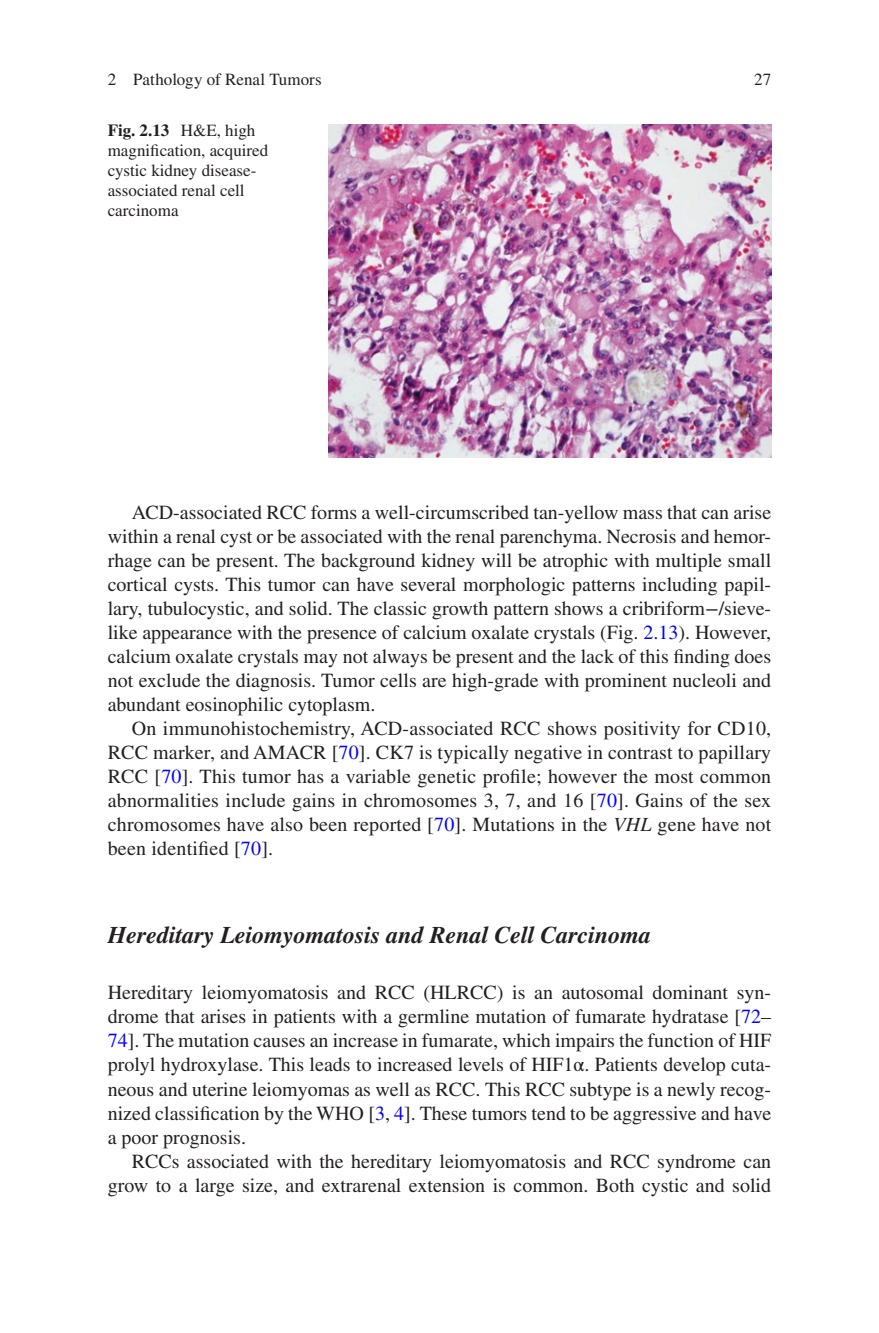
<style>
.page{position:relative;width:879px;height:1333px;background:#fff}
.page>*{position:absolute;margin:0;border:0;box-sizing:border-box;transform-origin:0 0}
.t1{font:italic 700 24px "Rfqhwr Times LT Std";color:#231f20}
.t2{font:20px/24px "Njcvly Times LT Std";color:#231f20;text-align:justify}
.t3{font:17px/20px "Njcvly Times LT Std";color:#231f20}
.t4{font:700 17px "Grdljd Times LT Std";color:#231f20}
.s1{font-family:"Njcvly Times LT Std";font-weight:400}
.s2{font-family:"Lnsbpj STIX General"}
.s3{color:#00f}
.s4{font-family:"Dtkgkl Times LT Std";font-style:italic}
</style>
<div class="page">
<img style="left:329px;top:124px;width:442px;height:333px">
<p class="t3" style="left:108px;top:69px;width:216px">2 Pathology of Renal Tumors</p>
<p class="t4" style="left:108px;top:120px;width:149px">Fig. 2.13 <span class="s1">H&amp;E, high</span></p>
<p class="t3" style="left:108px;top:140px;width:162px">magnification, acquired cystic kidney disease&shy;associated renal cell carcinoma</p>
<p class="t3" style="left:754px;top:69px;width:18px">27</p>
<p class="t2" style="left:108px;top:500px;width:665px;text-indent:24px">ACD-associated RCC forms a well-circumscribed tan-yellow mass that can arise within a renal cyst or be associated with the renal parenchyma. Necrosis and hemor&shy;rhage can be present. The background kidney will be atrophic with multiple small cortical cysts. This tumor can have several morphologic patterns including papil&shy;lary, tubulocystic, and solid. The classic growth pattern shows a cribriform<span class="s2">−</span>/sieve&shy;like appearance with the presence of calcium oxalate crystals (Fig. <span class="s3">2.13</span>). However, calcium oxalate crystals may not always be present and the lack of this finding does not exclude the diagnosis. Tumor cells are high-grade with prominent nucleoli and abundant eosinophilic cytoplasm.</p>
<p class="t2" style="left:108px;top:716px;width:665px;text-indent:24px">On immunohistochemistry, ACD-associated RCC shows positivity for CD10, RCC marker, and AMACR [<span class="s3">70</span>]. CK7 is typically negative in contrast to papillary RCC [<span class="s3">70</span>]. This tumor has a variable genetic profile; however the most common abnormalities include gains in chromosomes 3, 7, and 16 [<span class="s3">70</span>]. Gains of the sex chromosomes have also been reported [<span class="s3">70</span>]. Mutations in the <span class="s4">VHL</span> gene have not been identified [<span class="s3">70</span>].</p>
<p class="t1" style="left:108px;top:921px;width:545px">Hereditary Leiomyomatosis and Renal Cell Carcinoma</p>
<p class="t2" style="left:108px;top:980px;width:665px">Hereditary leiomyomatosis and RCC (HLRCC) is an autosomal dominant syn&shy;drome that arises in patients with a germline mutation of fumarate hydratase [<span class="s3">72</span>– <span class="s3">74</span>]. The mutation causes an increase in fumarate, which impairs the function of HIF prolyl hydroxylase. This leads to increased levels of HIF1<span class="s2">α</span>. Patients develop cuta&shy;neous and uterine leiomyomas as well as RCC. This RCC subtype is a newly recog&shy;nized classification by the WHO [<span class="s3">3</span>, <span class="s3">4</span>]. These tumors tend to be aggressive and have a poor prognosis.</p>
<p class="t2" style="left:108px;top:1148px;width:665px;text-align:right">RCCs associated with the hereditary leiomyomatosis and RCC syndrome can grow to a large size, and extrarenal extension is common. Both cystic and solid</p>
</div>
